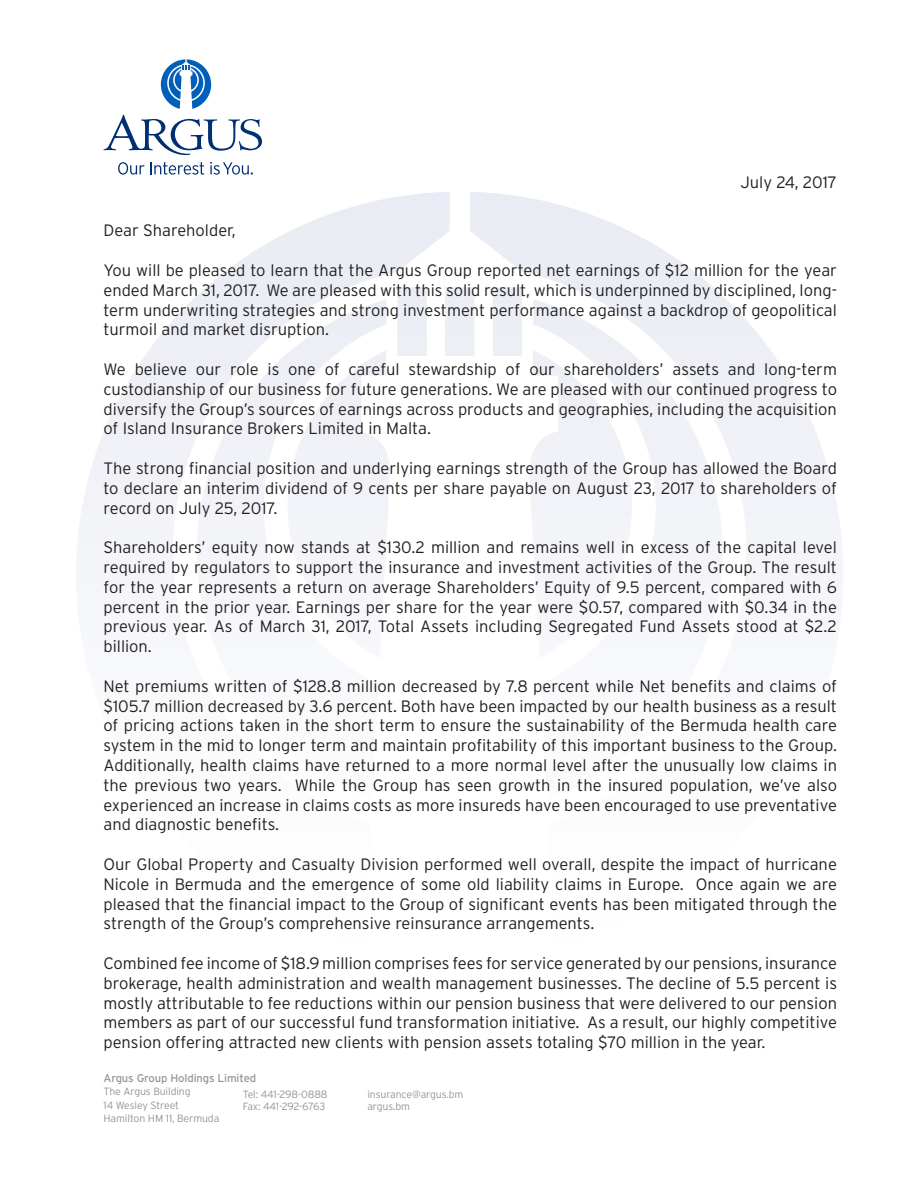
<style>
.page{position:relative;width:918px;height:1188px;background:#fff}
.page>*{position:absolute;margin:0;border:0;box-sizing:border-box;transform-origin:0 0}
.t1{font:300 16.5px/19.8px "Interstate";color:#231f20;text-align:justify}
.t2{font:11.25px "Interstate";letter-spacing:-.01em;color:#939598}
.t3{font:300 10.5px "Interstate";letter-spacing:-.01em;color:#939598}
.t4{font:300 10.5px "Interstate";letter-spacing:-.035em;color:#939598}
</style>
<div class="page">
<svg style="left:161px;top:59px;width:50px;height:50px"></svg>
<svg style="left:104px;top:115px;width:158px;height:40px"></svg>
<svg style="left:118px;top:162px;width:26px;height:13px"></svg>
<svg style="left:150px;top:162px;width:54px;height:13px"></svg>
<svg style="left:210px;top:162px;width:43px;height:13px"></svg>
<p class="t1" style="left:740px;top:172px;width:98px">July 24, 2017</p>
<p class="t1" style="left:104px;top:221px;width:134px">Dear Shareholder,</p>
<p class="t1" style="left:104px;top:260px;width:735px">You will be pleased to learn that the Argus Group reported net earnings of $12 million for the year ended March 31, 2017. We are pleased with this solid result, which is underpinned by disciplined, long&shy;term underwriting strategies and strong investment performance against a backdrop of geopolitical turmoil and market disruption.</p>
<p class="t1" style="left:104px;top:359px;width:735px">We believe our role is one of careful stewardship of our shareholders’ assets and long-term custodianship of our business for future generations. We are pleased with our continued progress to diversify the Group’s sources of earnings across products and geographies, including the acquisition of Island Insurance Brokers Limited in Malta.</p>
<p class="t1" style="left:104px;top:458px;width:735px">The strong financial position and underlying earnings strength of the Group has allowed the Board to declare an interim dividend of 9 cents per share payable on August 23, 2017 to shareholders of record on July 25, 2017.</p>
<p class="t1" style="left:104px;top:537px;width:735px">Shareholders’ equity now stands at $130.2 million and remains well in excess of the capital level required by regulators to support the insurance and investment activities of the Group. The result for the year represents a return on average Shareholders’ Equity of 9.5 percent, compared with 6 percent in the prior year. Earnings per share for the year were $0.57, compared with $0.34 in the previous year. As of March 31, 2017, Total Assets including Segregated Fund Assets stood at $2.2 billion.</p>
<p class="t1" style="left:104px;top:676px;width:735px">Net premiums written of $128.8 million decreased by 7.8 percent while Net benefits and claims of $105.7 million decreased by 3.6 percent. Both have been impacted by our health business as a result of pricing actions taken in the short term to ensure the sustainability of the Bermuda health care system in the mid to longer term and maintain profitability of this important business to the Group.<br>Additionally, health claims have returned to a more normal level after the unusually low claims in the previous two years. While the Group has seen growth in the insured population, we’ve also experienced an increase in claims costs as more insureds have been encouraged to use preventative and diagnostic benefits.</p>
<p class="t1" style="left:104px;top:854px;width:735px">Our Global Property and Casualty Division performed well overall, despite the impact of hurricane Nicole in Bermuda and the emergence of some old liability claims in Europe. Once again we are pleased that the financial impact to the Group of significant events has been mitigated through the strength of the Group’s comprehensive reinsurance arrangements.</p>
<p class="t1" style="left:104px;top:953px;width:735px">Combined fee income of $18.9 million comprises fees for service generated by our pensions, insurance brokerage, health administration and wealth management businesses. The decline of 5.5 percent is mostly attributable to fee reductions within our pension business that were delivered to our pension members as part of our successful fund transformation initiative. As a result, our highly competitive pension offering attracted new clients with pension assets totaling $70 million in the year.</p>
<p class="t2" style="left:104px;top:1071px;width:154px">Argus Group Holdings Limited</p>
<p class="t3" style="left:104px;top:1085px;width:89px">The Argus Building</p>
<p class="t3" style="left:104px;top:1099px;width:77px">14 Wesley Street</p>
<p class="t3" style="left:104px;top:1112px;width:117px">Hamilton HM 11, Bermuda</p>
<p class="t3" style="left:243px;top:1088px;width:86px">Tel: 441-298-0888</p>
<p class="t4" style="left:243px;top:1100px;width:84px">Fax: 441-292-6763</p>
<p class="t3" style="left:367px;top:1088px;width:98px">insurance@argus.bm</p>
<p class="t3" style="left:367px;top:1100px;width:44px">argus.bm</p>
</div>
